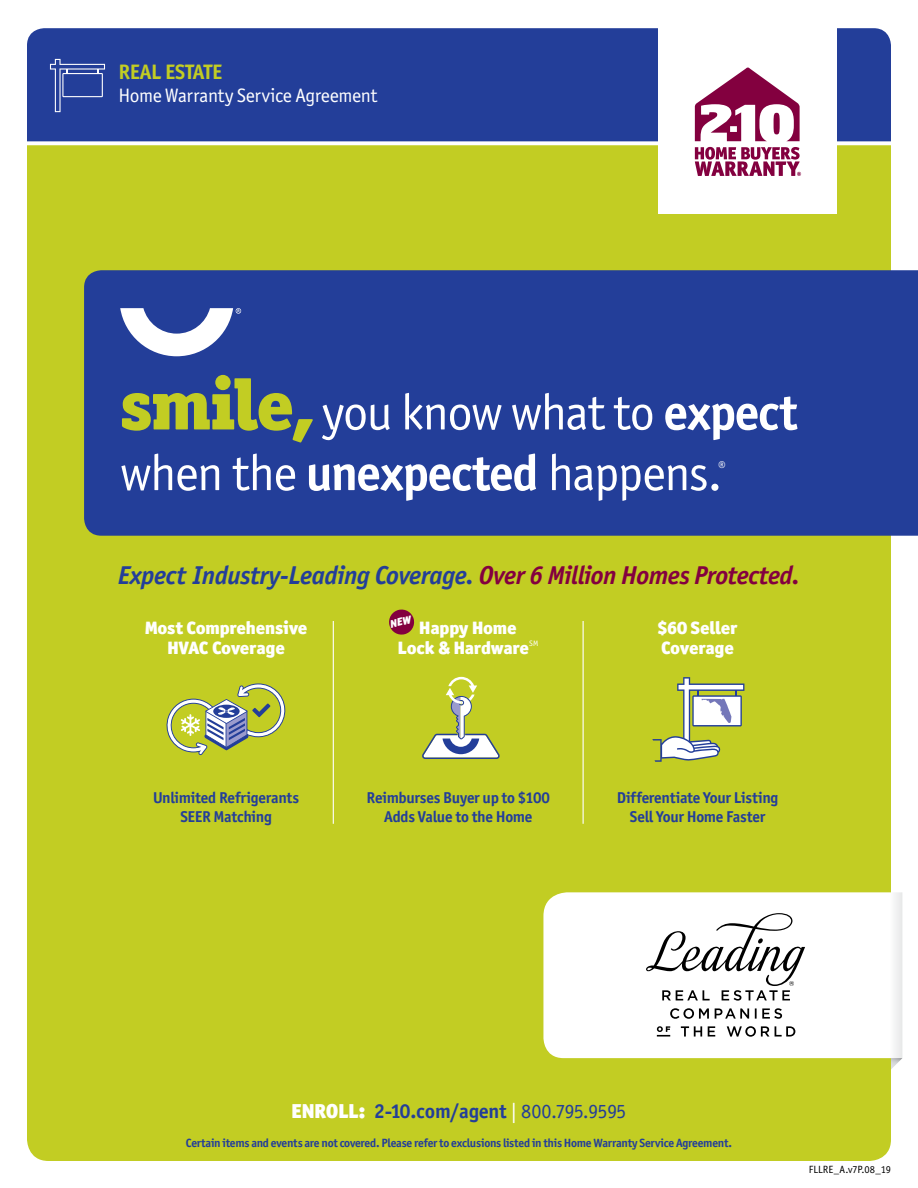
<style>
.page{position:relative;width:918px;height:1188px;background:#fff}
.page>*{position:absolute;margin:0;border:0;box-sizing:border-box;transform-origin:0 0}
.t1{font:50.55px/60.6px "Officina Sans ITC Std";letter-spacing:-.025em;color:#fff}
.t2{font:italic 700 25.8px "Officina Sans ITC Std";letter-spacing:-.02em;color:#233e99}
.t3{font:700 21px "Officina Sans ITC Std";letter-spacing:-.01em;color:#c2cd23}
.t4{font:20.25px "Officina Sans Bold C";letter-spacing:-.015em;color:#233e99}
.t5{font:19.5px "Officina Sans ITC Std";letter-spacing:-.02em;color:#fff}
.t6{font:900 18px/19.5px "Officina Sans ITC Std";letter-spacing:-.015em;color:#fff;text-align:center}
.t7{font:16.65px "Officina Sans ITC Std";color:#fff}
.t8{font:700 15.75px/19.5px "Officina Sans ITC Std";letter-spacing:-.015em;color:#233e99;text-align:center}
.t9{font:700 12px "Officina Sans ITC Std";letter-spacing:-.02em;color:#233e99}
.t10{font:10.5px "Officina Sans ITC Std";letter-spacing:.01em;color:#000}
.t11{font:7.8px "Officina Sans ITC Std";color:#fff}
.s1{font-family:"Officina Serif Black C";font-size:71.4px;color:#c2cd23}
.s2{font-weight:700}
.s3{color:#83003f}
.s4{font-family:"Officina Sans Black C";color:#fff}
.s5{font-family:"Officina Sans Book C";color:#fff}
.s6{font-family:"Officina Sans Book C"}
</style>
<div class="page">
<div style="left:27px;top:145px;width:864px;height:1016px;background:#c2cd23"></div>
<div style="left:27px;top:28px;width:864px;height:113px;background:#233e99"></div>
<div style="left:658px;top:27px;width:178px;height:186px;background:#fff"></div>
<svg style="left:695px;top:67px;width:105px;height:74px"></svg>
<svg style="left:695px;top:147px;width:106px;height:29px"></svg>
<svg style="left:50px;top:59px;width:55px;height:53px;background:#3f57a6"></svg>
<div style="left:84px;top:270px;width:834px;height:266px;background:#233e99"></div>
<svg style="left:120px;top:308px;width:121px;height:48px"></svg>
<svg style="left:652px;top:677px;width:92px;height:85px"></svg>
<svg style="left:164px;top:683px;width:122px;height:72px;background:#b2be60"></svg>
<svg style="left:422px;top:677px;width:78px;height:82px"></svg>
<hr style="left:333px;top:621px;width:1px;height:203px;background:#fff">
<hr style="left:583px;top:621px;width:1px;height:203px;background:#fff">
<svg style="left:543px;top:892px;width:359px;height:166px"></svg>
<svg style="left:891px;top:1058px;width:11px;height:11px"></svg>
<svg style="left:646px;top:913px;width:159px;height:124px"></svg>
<svg style="left:388px;top:608px;width:27px;height:28px"></svg>
<h3 class="t3" style="left:119px;top:59px;width:105px">REAL ESTATE</h3>
<p class="t5" style="left:119px;top:84px;width:260px">Home Warranty Service Agreement</p>
<h1 class="t1" style="left:120px;top:382px;width:679px"><span class="s1">smile,</span> you know what to <span class="s2">expect </span>when the <span class="s2">unexpected</span> happens.</h1>
<p class="t7" style="left:718px;top:458px;width:9px">®</p>
<h2 class="t2" style="left:118px;top:560px;width:684px">Expect Industry-Leading Coverage. <span class="s3">Over 6 Million Homes Protected.</span></h2>
<p class="t6" style="left:145px;top:618px;width:164px">Most Comprehensive<br>HVAC Coverage</p>
<p class="t6" style="left:398px;top:618px;width:133px">Happy Home<br>Lock &amp; Hardware</p>
<p class="t11" style="left:529px;top:639px;width:11px">SM</p>
<p class="t8" style="left:153px;top:788px;width:148px">Unlimited Refrigerants<br>SEER Matching</p>
<p class="t8" style="left:367px;top:788px;width:185px">Reimburses Buyer up to $100<br>Adds Value to the Home</p>
<p class="t6" style="left:657px;top:618px;width:82px;text-align:left">$60 Seller<br>Coverage</p>
<p class="t8" style="left:617px;top:788px;width:163px">Differentiate Your Listing<br>Sell Your Home Faster</p>
<p class="t4" style="left:292px;top:1100px;width:336px"><span class="s4">ENROLL:</span> 2-10.com/agent <span class="s5">|</span> <span class="s6">800.795.9595</span></p>
<p class="t9" style="left:186px;top:1135px;width:548px">Certain items and events are not covered. Please refer to exclusions listed in this Home Warranty Service Agreement.</p>
<p class="t10" style="left:809px;top:1163px;width:84px">FLLRE_A.v7P.08_19</p>
</div>
